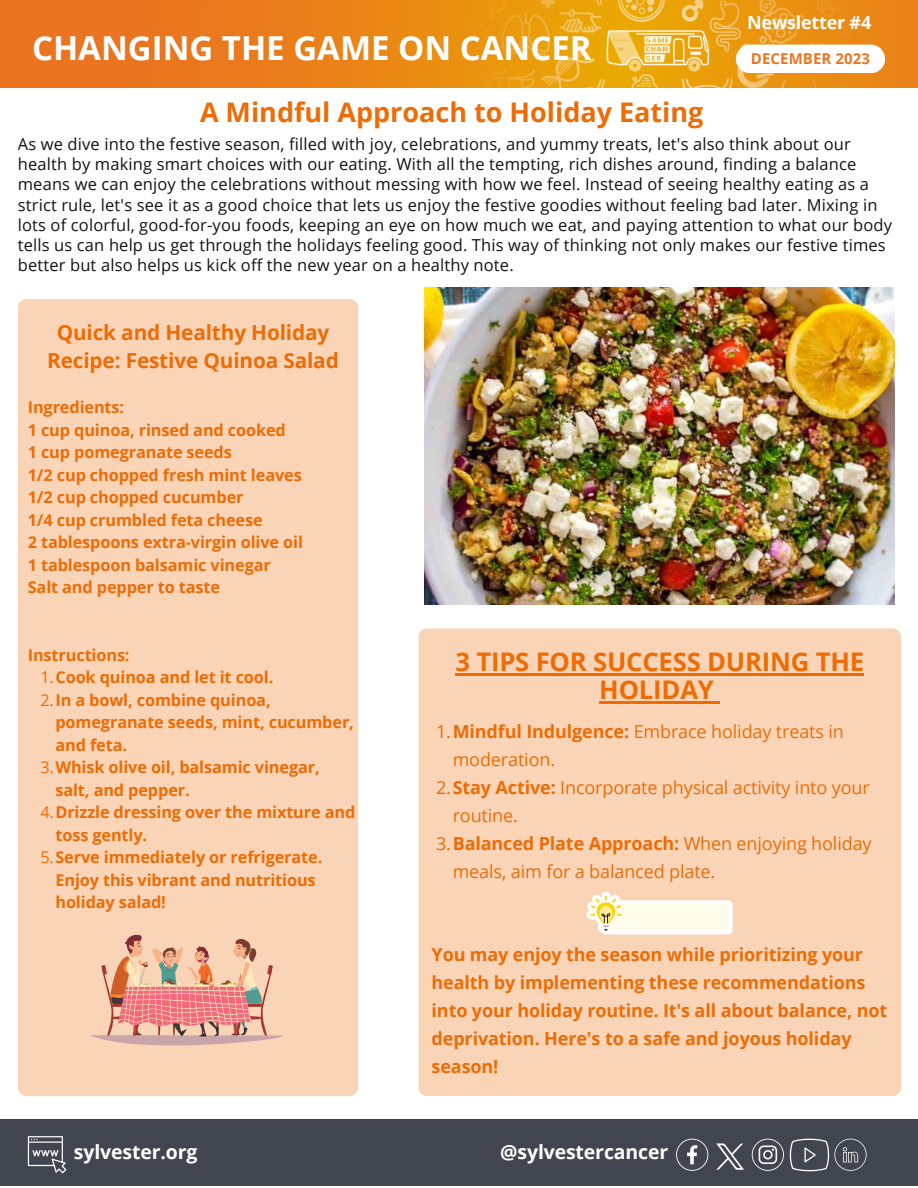
<style>
.page{position:relative;width:918px;height:1188px;background:#fff}
.page>*{position:absolute;margin:0;border:0;box-sizing:border-box;transform-origin:0 0}
.t1{font:700 33px "Open Sans";color:#fff}
.t2{font:700 27px "Open Sans";color:#ed6c05}
.t3{font:700 25.65px/28.2px "Open Sans";letter-spacing:-.005em;color:#ed6c05;text-align:center}
.t4{font:700 20.85px/28.2px "Open Sans";letter-spacing:-.005em;color:#ed6c05;text-align:center}
.t5{font:700 19.5px "Open Sans";letter-spacing:-.005em;color:#fff}
.t6{font:700 18px/28.2px "Open Sans";letter-spacing:-.005em;color:#ed6c05}
.t7{font:18px "Open Sans";letter-spacing:-.005em;color:#ed6c05}
.t8{font:700 18px "Open Sans";letter-spacing:-.01em;color:#fff}
.t9{font:16.5px/20.2px "Open Sans";letter-spacing:.01em;color:#151112}
.t10{font:700 16.35px/22.5px "Open Sans";letter-spacing:-.005em;color:#ed6c05}
.t11{font:700 15px "Open Sans";letter-spacing:.005em;color:#ea761f}
.s1{font-weight:400}
.s2{font-weight:700}
</style>
<div class="page">
<div style="left:0;top:1120px;width:918px;height:66px;background:#404550"></div>
<svg style="left:752px;top:1139px;width:32px;height:32px"></svg>
<svg style="left:676px;top:1139px;width:32px;height:32px"></svg>
<svg style="left:790px;top:1139px;width:77px;height:32px"></svg>
<svg style="left:28px;top:1136px;width:38px;height:37px"></svg>
<img style="left:0;top:0;width:918px;height:88px">
<div style="left:736px;top:45px;width:149px;height:28px;background:#fff;border-radius:14px"></div>
<svg style="left:716px;top:1143px;width:28px;height:27px"></svg>
<div style="left:18px;top:299px;width:340px;height:797px;background:#fad4b7;border-radius:9px"></div>
<div style="left:418px;top:628px;width:483px;height:468px;background:#fad4b7;border-radius:9px"></div>
<svg style="left:90px;top:934px;width:193px;height:112px"></svg>
<svg style="left:587px;top:892px;width:146px;height:42px"></svg>
<img style="left:424px;top:288px;width:470px;height:316px">
<hr style="left:455px;top:673px;width:409px;height:3px;background:#ed6c05">
<hr style="left:599px;top:701px;width:115px;height:3px;background:#ed6c05">
<svg style="left:714px;top:701px;width:6px;height:3px"></svg>
<h1 class="t1" style="left:32px;top:24px;width:561px">CHANGING THE GAME ON CANCER</h1>
<p class="t8" style="left:747px;top:10px;width:126px">Newsletter #4</p>
<p class="t11" style="left:751px;top:48px;width:121px">DECEMBER 2023</p>
<h2 class="t2" style="left:200px;top:94px;width:505px">A Mindful Approach to Holiday Eating</h2>
<p class="t9" style="left:18px;top:133px;width:876px">As we dive into the festive season, filled with joy, celebrations, and yummy treats, let's also think about our health by making smart choices with our eating. With all the tempting, rich dishes around, finding a balance means we can enjoy the celebrations without messing with how we feel. Instead of seeing healthy eating as a strict rule, let's see it as a good choice that lets us enjoy the festive goodies without feeling bad later. Mixing in lots of colorful, good-for-you foods, keeping an eye on how much we eat, and paying attention to what our body tells us can help us get through the holidays feeling good. This way of thinking not only makes our festive times better but also helps us kick off the new year on a healthy note.</p>
<p class="t4" style="left:47px;top:318px;width:293px">Quick and Healthy Holiday<br>Recipe: Festive Quinoa Salad</p>
<p class="t10" style="left:28px;top:396px;width:277px">Ingredients:<br>1 cup quinoa, rinsed and cooked<br>1 cup pomegranate seeds<br>1/2 cup chopped fresh mint leaves<br>1/2 cup chopped cucumber<br>1/4 cup crumbled feta cheese<br>2 tablespoons extra-virgin olive oil<br>1 tablespoon balsamic vinegar<br>Salt and pepper to taste</p>
<p class="t10" style="left:28px;top:643px;width:103px">Instructions:</p>
<p class="t10" style="left:40px;top:666px;width:234px"><span class="s1">1.</span>Cook quinoa and let it cool.</p>
<p class="t10" style="left:40px;top:688px;width:232px"><span class="s1">2.</span>In a bowl, combine quinoa,</p>
<p class="t10" style="left:55px;top:711px;width:300px">pomegranate seeds, mint, cucumber,</p>
<p class="t10" style="left:55px;top:733px;width:73px">and feta.</p>
<p class="t10" style="left:40px;top:756px;width:281px"><span class="s1">3.</span>Whisk olive oil, balsamic vinegar,</p>
<p class="t10" style="left:55px;top:778px;width:136px">salt, and pepper.</p>
<p class="t10" style="left:40px;top:801px;width:316px"><span class="s1">4.</span>Drizzle dressing over the mixture and</p>
<p class="t10" style="left:55px;top:823px;width:93px">toss gently.</p>
<p class="t10" style="left:40px;top:846px;width:283px"><span class="s1">5.</span>Serve immediately or refrigerate.</p>
<p class="t10" style="left:55px;top:868px;width:262px">Enjoy this vibrant and nutritious</p>
<p class="t10" style="left:55px;top:891px;width:112px">holiday salad!</p>
<h3 class="t3" style="left:455px;top:647px;width:410px">3 TIPS FOR SUCCESS DURING THE<br>HOLIDAY</h3>
<p class="t7" style="left:436px;top:718px;width:409px">1.<span class="s2">Mindful Indulgence:</span> Embrace holiday treats in</p>
<p class="t7" style="left:453px;top:746px;width:104px">moderation.</p>
<p class="t7" style="left:436px;top:775px;width:435px">2.<span class="s2">Stay Active:</span> Incorporate physical activity into your</p>
<p class="t7" style="left:453px;top:803px;width:67px">routine.</p>
<p class="t6" style="left:436px;top:829px;width:437px"><span class="s1">3.</span>Balanced Plate Approach: <span class="s1">When enjoying holiday</span></p>
<p class="t7" style="left:453px;top:859px;width:264px">meals, aim for a balanced plate.</p>
<p class="t6" style="left:432px;top:940px;width:457px">You may enjoy the season while prioritizing your health by implementing these recommendations into your holiday routine. It's all about balance, not deprivation. Here's to a safe and joyous holiday season!</p>
<p class="t5" style="left:74px;top:1138px;width:125px">sylvester.org</p>
<p class="t5" style="left:500px;top:1138px;width:169px">@sylvestercancer</p>
</div>
